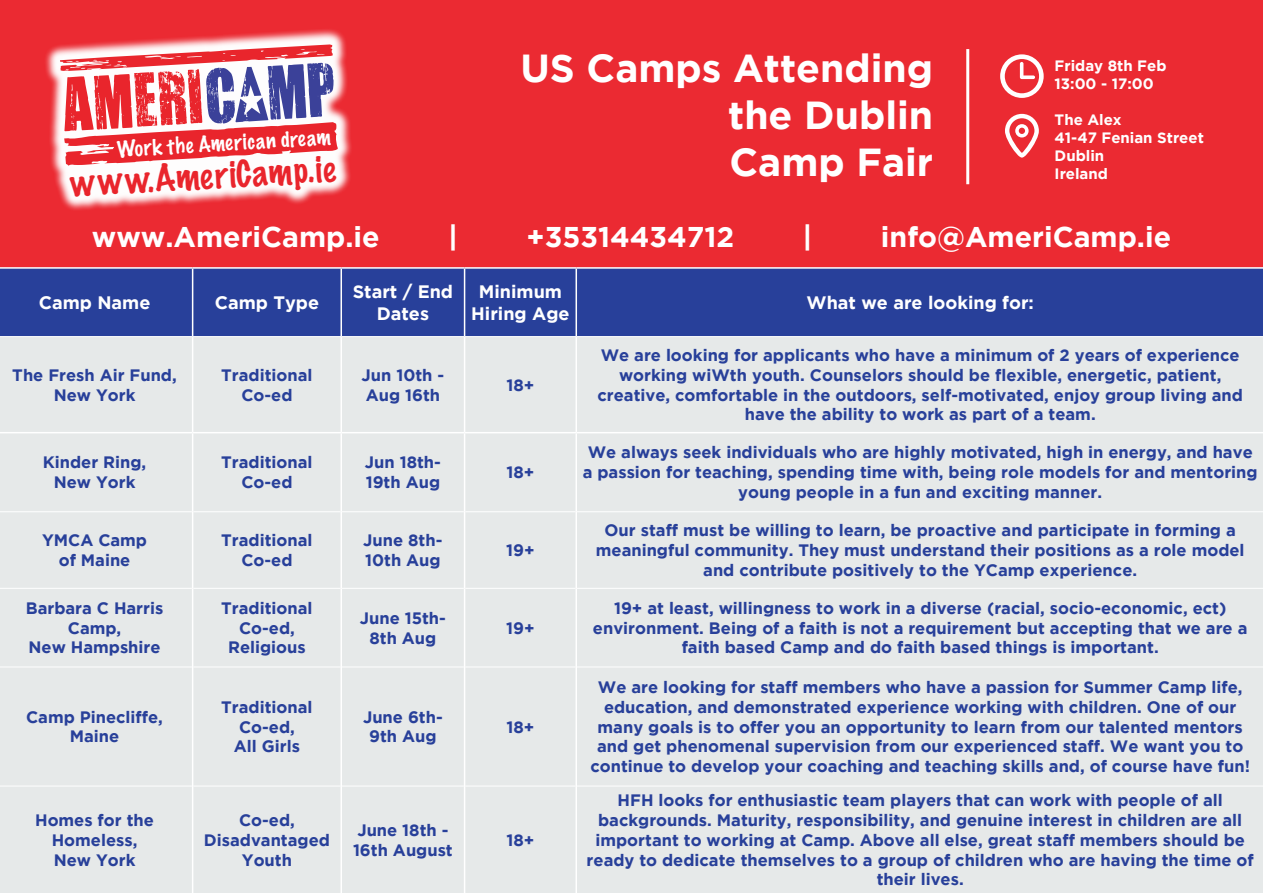
<style>
.page{position:relative;width:1263px;height:893px;background:#fff}
.page>*{position:absolute;margin:0;border:0;box-sizing:border-box;transform-origin:0 0}
.t1{font:62.55px "You Are Loved";color:#e9252c}
.t2{font:700 39px/46.8px "Gotham";color:#fff;text-align:justify}
.t3{font:100 33.75px "Marker Felt";color:#e9252c}
.t4{font:700 28.5px "Gotham";color:#fff}
.t5{font:100 20.1px "Marker Felt";color:#fff}
.t6{font:700 18px/21.6px "Gotham";color:#fff;text-align:center}
.t7{font:700 16.5px/19.8px "Gotham";color:#28409a;text-align:center}
.t8{font:700 15px "Gotham";color:#fff}
.s1{color:#3b4199}
</style>
<div class="page">
<div style="left:0;top:0;width:1263px;height:281px;background:#eb2a32"></div>
<div style="left:0;top:269px;width:1262px;height:67px;background:#28409a"></div>
<div style="left:0;top:337px;width:1262px;height:555px;background:#e6e9e9"></div>
<hr style="left:0;top:511px;width:192px;height:1px;background:#fff">
<hr style="left:193px;top:511px;width:147px;height:1px;background:#fff">
<hr style="left:342px;top:511px;width:122px;height:1px;background:#fff">
<hr style="left:465px;top:511px;width:110px;height:1px;background:#fff">
<hr style="left:577px;top:511px;width:686px;height:1px;background:#fff">
<hr style="left:0;top:588px;width:192px;height:1px;background:#fff">
<hr style="left:193px;top:588px;width:147px;height:1px;background:#fff">
<hr style="left:342px;top:588px;width:122px;height:1px;background:#fff">
<hr style="left:465px;top:588px;width:110px;height:1px;background:#fff">
<hr style="left:577px;top:588px;width:686px;height:1px;background:#fff">
<hr style="left:0;top:667px;width:192px;height:1px;background:#fff">
<hr style="left:193px;top:667px;width:147px;height:1px;background:#fff">
<hr style="left:342px;top:667px;width:122px;height:1px;background:#fff">
<hr style="left:465px;top:667px;width:110px;height:1px;background:#fff">
<hr style="left:577px;top:667px;width:686px;height:1px;background:#fff">
<hr style="left:0;top:786px;width:192px;height:1px;background:#fff">
<hr style="left:193px;top:786px;width:147px;height:1px;background:#fff">
<hr style="left:342px;top:786px;width:122px;height:1px;background:#fff">
<hr style="left:465px;top:786px;width:110px;height:1px;background:#fff">
<hr style="left:577px;top:786px;width:686px;height:1px;background:#fff">
<hr style="left:192px;top:337px;width:1px;height:95px;background:#fff">
<hr style="left:340px;top:337px;width:2px;height:95px;background:#fff">
<hr style="left:464px;top:337px;width:1px;height:95px;background:#fff">
<hr style="left:575px;top:337px;width:2px;height:95px;background:#fff">
<hr style="left:192px;top:512px;width:1px;height:76px;background:#fff">
<hr style="left:340px;top:512px;width:2px;height:76px;background:#fff">
<hr style="left:464px;top:512px;width:1px;height:76px;background:#fff">
<hr style="left:575px;top:512px;width:2px;height:76px;background:#fff">
<hr style="left:192px;top:588px;width:1px;height:79px;background:#fff">
<hr style="left:340px;top:588px;width:2px;height:79px;background:#fff">
<hr style="left:464px;top:588px;width:1px;height:79px;background:#fff">
<hr style="left:575px;top:588px;width:2px;height:79px;background:#fff">
<hr style="left:192px;top:667px;width:1px;height:119px;background:#fff">
<hr style="left:340px;top:667px;width:2px;height:119px;background:#fff">
<hr style="left:464px;top:667px;width:1px;height:119px;background:#fff">
<hr style="left:575px;top:667px;width:2px;height:119px;background:#fff">
<hr style="left:192px;top:786px;width:1px;height:107px;background:#fff">
<hr style="left:340px;top:786px;width:2px;height:107px;background:#fff">
<hr style="left:464px;top:786px;width:1px;height:107px;background:#fff">
<hr style="left:575px;top:786px;width:2px;height:107px;background:#fff">
<hr style="left:0;top:267px;width:193px;height:2px;background:#fff">
<hr style="left:193px;top:267px;width:148px;height:2px;background:#fff">
<hr style="left:192px;top:269px;width:1px;height:67px;background:#fff">
<hr style="left:341px;top:267px;width:124px;height:2px;background:#fff">
<hr style="left:340px;top:269px;width:2px;height:67px;background:#fff">
<hr style="left:465px;top:267px;width:111px;height:2px;background:#fff">
<hr style="left:464px;top:269px;width:1px;height:67px;background:#fff">
<hr style="left:576px;top:267px;width:687px;height:2px;background:#fff">
<hr style="left:575px;top:269px;width:2px;height:67px;background:#fff">
<hr style="left:1262px;top:269px;width:1px;height:68px;background:#fff">
<hr style="left:0;top:432px;width:193px;height:1px;background:#fff">
<hr style="left:193px;top:432px;width:148px;height:1px;background:#fff">
<hr style="left:341px;top:432px;width:124px;height:1px;background:#fff">
<hr style="left:465px;top:432px;width:111px;height:1px;background:#fff">
<hr style="left:576px;top:432px;width:687px;height:1px;background:#fff">
<hr style="left:192px;top:433px;width:1px;height:79px;background:#fff">
<hr style="left:340px;top:433px;width:2px;height:79px;background:#fff">
<hr style="left:464px;top:433px;width:1px;height:79px;background:#fff">
<hr style="left:575px;top:433px;width:2px;height:79px;background:#fff">
<hr style="left:966px;top:49px;width:3px;height:135px;background:#fff">
<svg style="left:1000px;top:54px;width:44px;height:44px"></svg>
<svg style="left:1005px;top:114px;width:34px;height:44px"></svg>
<svg style="left:46px;top:29px;width:305px;height:181px"></svg>
<svg style="left:60px;top:44px;width:278px;height:122px"></svg>
<p class="t1" style="left:60px;top:63px;width:275px;rotate:-3deg">AMERI<span class="s1">C MP</span></p>
<p class="t3" style="left:70px;top:156px;width:267px;rotate:-3deg">www.AmeriCamp.ie</p>
<p class="t5" style="left:116px;top:132px;width:215px;rotate:-3deg">Work the American dream</p>
<p class="t2" style="left:728px;top:44px;width:207px;text-indent:-208px">US Camps Attending the Dublin Camp Fair</p>
<p class="t8" style="left:1054px;top:57px;width:113px">Friday 8th Feb</p>
<p class="t8" style="left:1054px;top:75px;width:101px">13:00 - 17:00</p>
<p class="t8" style="left:1054px;top:111px;width:69px">The Alex</p>
<p class="t8" style="left:1054px;top:129px;width:151px">41-47 Fenian Street</p>
<p class="t8" style="left:1054px;top:147px;width:51px">Dublin</p>
<p class="t8" style="left:1054px;top:165px;width:55px">Ireland</p>
<p class="t4" style="left:92px;top:221px;width:289px">www.AmeriCamp.ie</p>
<p class="t4" style="left:448px;top:221px;width:11px">|</p>
<p class="t4" style="left:526px;top:221px;width:209px">+35314434712</p>
<p class="t4" style="left:802px;top:221px;width:11px">|</p>
<p class="t4" style="left:881px;top:221px;width:292px">info@AmeriCamp.ie</p>
<p class="t6" style="left:39px;top:291px;width:113px">Camp Name</p>
<p class="t6" style="left:215px;top:291px;width:106px">Camp Type</p>
<p class="t6" style="left:353px;top:280px;width:102px">Start / End<br>Dates</p>
<p class="t6" style="left:471px;top:280px;width:100px">Minimum<br>Hiring Age</p>
<p class="t6" style="left:806px;top:291px;width:229px">What we are looking for:</p>
<p class="t7" style="left:12px;top:365px;width:166px">The Fresh Air Fund,<br>New York</p>
<p class="t7" style="left:221px;top:365px;width:93px">Traditional<br>Co-ed</p>
<p class="t7" style="left:362px;top:365px;width:84px;text-align:left">Jun 10th -<br>Aug 16th</p>
<p class="t7" style="left:506px;top:374px;width:29px">18+</p>
<p class="t7" style="left:43px;top:452px;width:105px">Kinder Ring,<br>New York</p>
<p class="t7" style="left:221px;top:452px;width:93px">Traditional<br>Co-ed</p>
<p class="t7" style="left:365px;top:452px;width:78px">Jun 18th-</p>
<p class="t7" style="left:366px;top:472px;width:76px">19th Aug</p>
<p class="t7" style="left:42px;top:530px;width:107px">YMCA Camp of Maine</p>
<p class="t7" style="left:221px;top:530px;width:93px">Traditional<br>Co-ed</p>
<p class="t7" style="left:363px;top:530px;width:81px">June 8th-</p>
<p class="t7" style="left:365px;top:550px;width:77px">10th Aug</p>
<p class="t7" style="left:26px;top:598px;width:139px">Barbara C Harris<br>Camp,<br>New Hampshire</p>
<p class="t7" style="left:221px;top:598px;width:93px">Traditional<br>Co-ed,<br>Religious</p>
<p class="t7" style="left:360px;top:608px;width:88px">June 15th-</p>
<p class="t7" style="left:369px;top:627px;width:68px">8th Aug</p>
<p class="t7" style="left:26px;top:706px;width:138px">Camp Pinecliffe,<br>Maine</p>
<p class="t7" style="left:221px;top:697px;width:93px">Traditional<br>Co-ed,<br>All Girls</p>
<p class="t7" style="left:363px;top:706px;width:81px">June 6th-</p>
<p class="t7" style="left:369px;top:726px;width:69px">9th Aug</p>
<p class="t7" style="left:35px;top:810px;width:120px">Homes for the<br>Homeless,<br>New York</p>
<p class="t7" style="left:204px;top:810px;width:128px">Co-ed,<br>Disadvantaged<br>Youth</p>
<p class="t7" style="left:357px;top:820px;width:93px">June 18th -</p>
<p class="t7" style="left:353px;top:839px;width:101px">16th August</p>
<p class="t7" style="left:506px;top:462px;width:29px">18+</p>
<p class="t7" style="left:506px;top:540px;width:30px">19+</p>
<p class="t7" style="left:506px;top:617px;width:30px">19+</p>
<p class="t7" style="left:506px;top:716px;width:29px">18+</p>
<p class="t7" style="left:506px;top:830px;width:29px">18+</p>
<p class="t7" style="left:597px;top:345px;width:647px">We are looking for applicants who have a minimum of 2 years of experience working wiWth youth. Counselors should be flexible, energetic, patient, creative, comfortable in the outdoors, self-motivated, enjoy group living and have the ability to work as part of a team.</p>
<p class="t7" style="left:583px;top:442px;width:676px">We always seek individuals who are highly motivated, high in energy, and have a passion for teaching, spending time with, being role models for and mentoring young people in a fun and exciting manner.</p>
<p class="t7" style="left:596px;top:520px;width:650px">Our staff must be willing to learn, be proactive and participate in forming a meaningful community. They must understand their positions as a role model and contribute positively to the YCamp experience.</p>
<p class="t7" style="left:593px;top:598px;width:656px">19+ at least, willingness to work in a diverse (racial, socio-economic, ect) environment. Being of a faith is not a requirement but accepting that we are a faith based Camp and do faith based things is important.</p>
<p class="t7" style="left:590px;top:677px;width:661px">We are looking for staff members who have a passion for Summer Camp life, education, and demonstrated experience working with children. One of our many goals is to offer you an opportunity to learn from our talented mentors and get phenomenal supervision from our experienced staff. We want you to continue to develop your coaching and teaching skills and, of course have fun!</p>
<p class="t7" style="left:587px;top:790px;width:669px">HFH looks for enthusiastic team players that can work with people of all backgrounds. Maturity, responsibility, and genuine interest in children are all important to working at Camp. Above all else, great staff members should be ready to dedicate themselves to a group of children who are having the time of their lives.</p>
</div>
